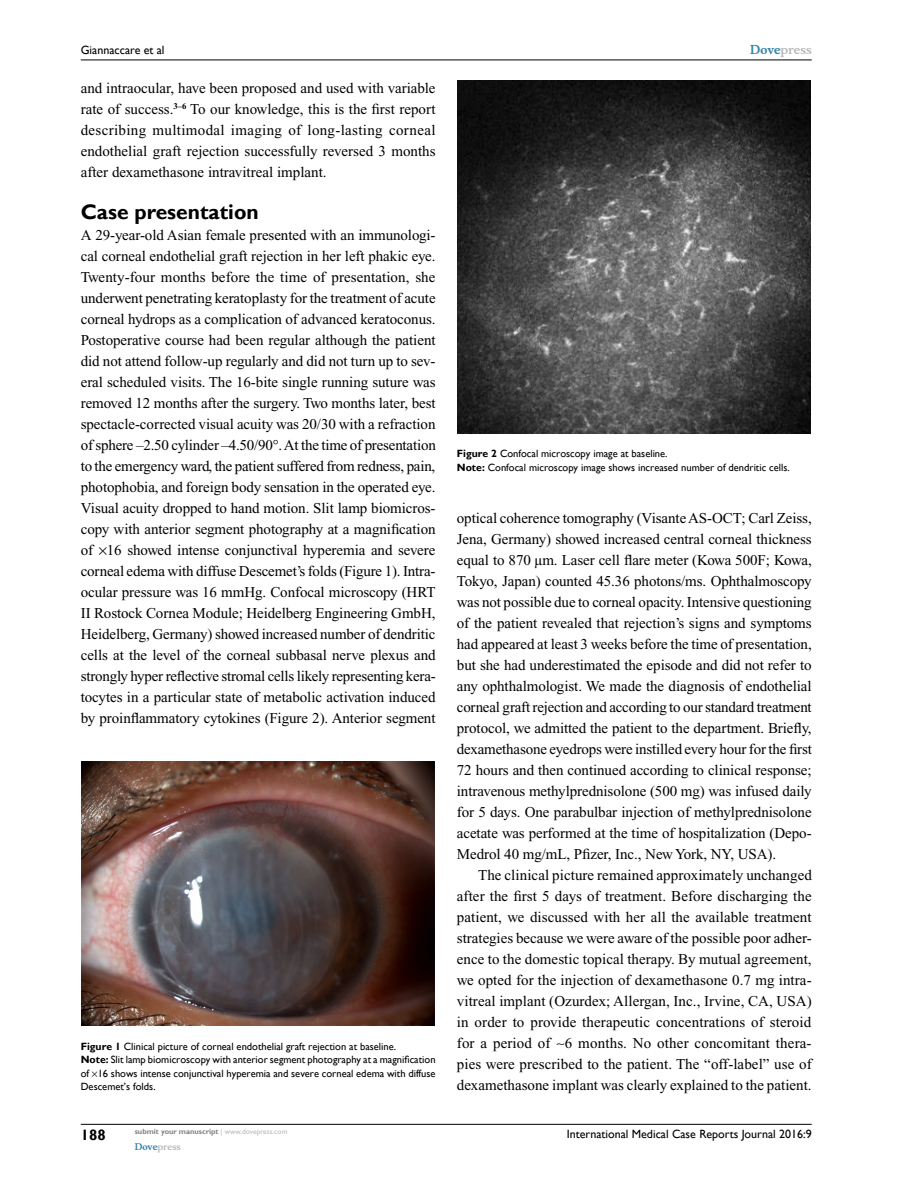
<style>
.page{position:relative;width:918px;height:1188px;background:#fff}
.page>*{position:absolute;margin:0;border:0;box-sizing:border-box;transform-origin:0 0}
.t1{font:700 21px "Gill Sans";color:#000}
.t2{font:15px/21px "Times New Roman";letter-spacing:-.005em;color:#000;text-align:justify}
.t3{font:700 15px "Gill Sans";color:#000}
.t4{font:12px "Gill Sans";color:#000}
.t5{font:700 12px "Musee";color:#b8babc}
.t6{font:10.5px/13.5px "Gill Sans";color:#000}
.t7{font:700 9px "Musee";color:#b8babc}
.t8{font:700 7.5px "Gill Sans";color:#808285}
.s1{font-weight:700}
.s2{color:#3785ad}
.s3{font-weight:400;color:#b8babc}
</style>
<div class="page">
<hr style="left:81px;top:1124px;width:731px;height:1px;background:#000">
<hr style="left:81px;top:60px;width:731px;height:1px;background:#000">
<img style="left:82px;top:761px;width:353px;height:265px">
<img style="left:458px;top:81px;width:353px;height:353px">
<p class="t4" style="left:81px;top:43px;width:85px">Giannaccare et al</p>
<p class="t2" style="left:81px;top:77px;width:356px">and intraocular, have been proposed and used with variable rate of success.<sup>3–6</sup> To our knowledge, this is the first report describing multimodal imaging of long-lasting corneal endothelial graft rejection successfully reversed 3 months after dexamethasone intravitreal implant.</p>
<h1 class="t1" style="left:81px;top:199px;width:179px">Case presentation</h1>
<p class="t2" style="left:81px;top:224px;width:357px">A 29-year-old Asian female presented with an immunologi&shy;cal corneal endothelial graft rejection in her left phakic eye.<br>Twenty-four months before the time of presentation, she underwent penetrating keratoplasty for the treatment of acute corneal hydrops as a complication of advanced keratoconus.<br>Postoperative course had been regular although the patient did not attend follow-up regularly and did not turn up to sev&shy;eral scheduled visits. The 16-bite single running suture was removed 12 months after the surgery. Two months later, best spectacle-corrected visual acuity was 20/30 with a refraction of sphere –2.50 cylinder –4.50/90°. At the time of presentation to the emergency ward, the patient suffered from redness, pain, photophobia, and foreign body sensation in the operated eye.<br>Visual acuity dropped to hand motion. Slit lamp biomicros&shy;copy with anterior segment photography at a magnification of 16 showed intense conjunctival hyperemia and severe corneal edema with diffuse Descemet’s folds (Figure 1). Intra&shy;ocular pressure was 16 mmHg. Confocal microscopy (HRT II Rostock Cornea Module; Heidelberg Engineering GmbH, Heidelberg, Germany) showed increased number of dendritic cells at the level of the corneal subbasal nerve plexus and strongly hyper reflective stromal cells likely representing kera&shy;tocytes in a particular state of metabolic activation induced by proinflammatory cytokines (Figure 2). Anterior segment</p>
<p class="t6" style="left:81px;top:1040px;width:356px"><span class="s1">Figure 1</span> Clinical picture of corneal endothelial graft rejection at baseline.<br><span class="s1">Note:</span> Slit lamp biomicroscopy with anterior segment photography at a magnification of 16 shows intense conjunctival hyperemia and severe corneal edema with diffuse Descemet’s folds.</p>
<p class="t5" style="left:750px;top:43px;width:63px"><span class="s2">Dove</span>press</p>
<p class="t6" style="left:457px;top:447px;width:334px"><span class="s1">Figure 2</span> Confocal microscopy image at baseline.<br><span class="s1">Note:</span> Confocal microscopy image shows increased number of dendritic cells.</p>
<p class="t2" style="left:457px;top:507px;width:357px">optical coherence tomography (Visante AS-OCT; Carl Zeiss, Jena, Germany) showed increased central corneal thickness equal to 870 µm. Laser cell flare meter (Kowa 500F; Kowa, Tokyo, Japan) counted 45.36 photons/ms. Ophthalmoscopy was not possible due to corneal opacity. Intensive questioning of the patient revealed that rejection’s signs and symptoms had appeared at least 3 weeks before the time of presentation, but she had underestimated the episode and did not refer to any ophthalmologist. We made the diagnosis of endothelial corneal graft rejection and according to our standard treatment protocol, we admitted the patient to the department. Briefly, dexamethasone eyedrops were instilled every hour for the first 72 hours and then continued according to clinical response; intravenous methylprednisolone (500 mg) was infused daily for 5 days. One parabulbar injection of methylprednisolone acetate was performed at the time of hospitalization (Depo-Medrol 40 mg/mL, Pfizer, Inc., New York, NY, USA).</p>
<p class="t2" style="left:457px;top:864px;width:357px;text-indent:21px">The clinical picture remained approximately unchanged after the first 5 days of treatment. Before discharging the patient, we discussed with her all the available treatment strategies because we were aware of the possible poor adher&shy;ence to the domestic topical therapy. By mutual agreement, we opted for the injection of dexamethasone 0.7 mg intra&shy;vitreal implant (Ozurdex; Allergan, Inc., Irvine, CA, USA) in order to provide therapeutic concentrations of steroid for a period of 6 months. No other concomitant thera&shy;pies were prescribed to the patient. The “off-label” use of dexamethasone implant was clearly explained to the patient.</p>
<p class="t3" style="left:81px;top:1126px;width:26px">188</p>
<p class="t8" style="left:135px;top:1127px;width:154px">submit your manuscript <span class="s3">| www.dovepress.com</span></p>
<p class="t7" style="left:135px;top:1141px;width:48px"><span class="s2">Dove</span>press</p>
<p class="t4" style="left:567px;top:1127px;width:246px">International Medical Case Reports Journal 2016:9</p>
</div>
